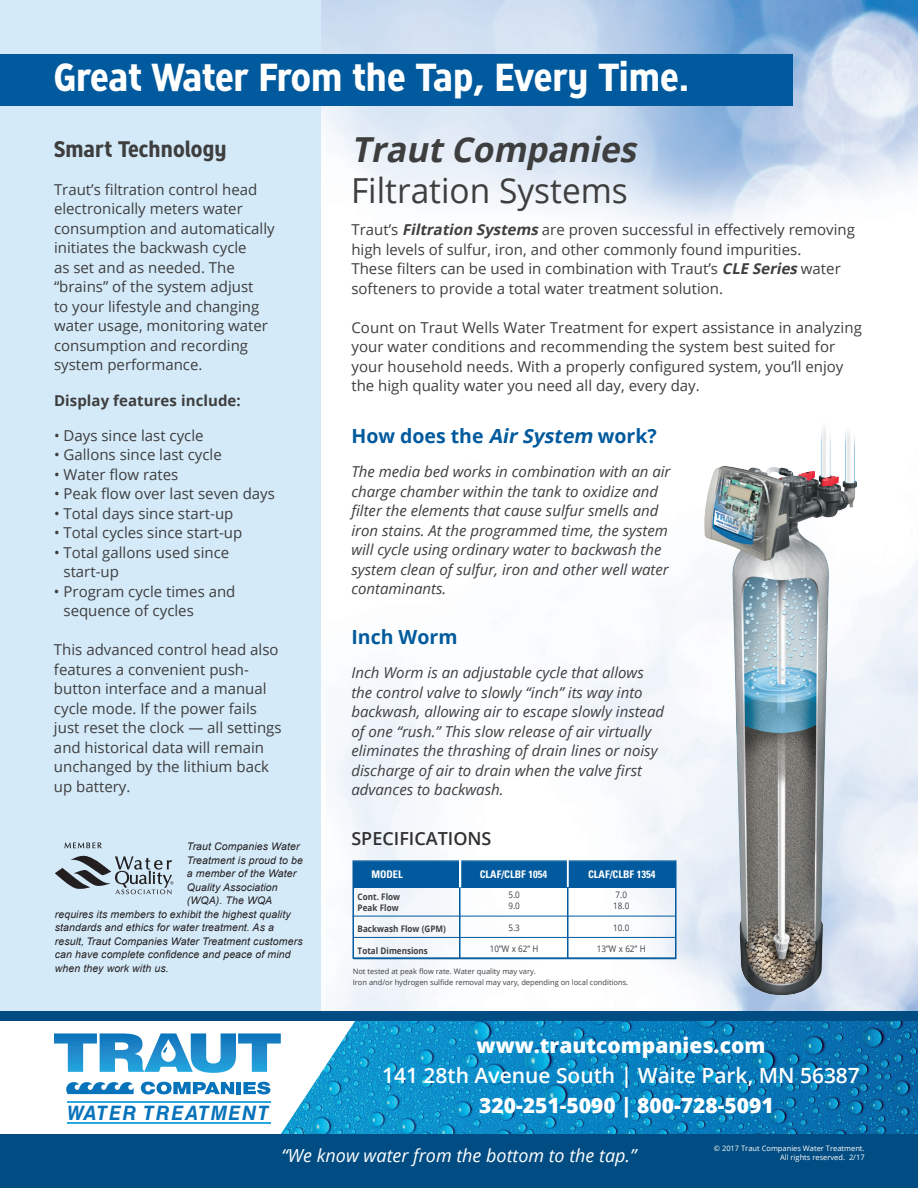
<style>
.page{position:relative;width:918px;height:1188px;background:#fff}
.page>*{position:absolute;margin:0;border:0;box-sizing:border-box;transform-origin:0 0}
.t1{font:700 39px "Morpeth";color:#fff}
.t2{font:34.5px "Open Sans";color:#3e3e3f}
.t3{font:italic 700 34.5px "Open Sans";color:#3e3e3f}
.t4{font:700 22.5px "Morpeth";letter-spacing:.005em;color:#3e3e3f}
.t5{font:800 21px "Open Sans";color:#fff}
.t6{font:600 21px "Open Sans";color:#fff}
.t7{font:italic 700 19.95px "Helvetica LT Std";letter-spacing:.075em;color:#0773bb}
.t8{font:700 19.5px "Open Sans";color:#015a9d}
.t9{font:italic 18px "Open Sans";color:#fff}
.t10{font:600 18px "Open Sans";color:#312f30}
.t11{font:15px/19.5px "Open Sans";color:#3e3e3f}
.t12{font:italic 15px/19.5px "Open Sans";color:#3e3e3f}
.t13{font:700 15px "Open Sans";letter-spacing:.005em;color:#3e3e3f}
.t14{font:italic 10.5px "Arial";letter-spacing:.01em;color:#231f20}
.t15{font:700 condensed 10.5px "Univers LT Std";color:#fff}
.t16{font:700 9px/10.8px "Open Sans";color:#3e3e3f;scale:.9 1}
.t17{font:9px/10.8px "Open Sans";color:#3e3e3f;scale:.9 1}
.t18{font:7.5px/10.8px "Open Sans";color:#3e3e3f}
.t19{font:7.5px "Open Sans";color:#fff}
.s1{font-weight:700;font-style:italic}
.s2{font-style:italic}
</style>
<div class="page">
<img style="left:321px;top:0;width:597px;height:1011px">
<div style="left:0;top:0;width:321px;height:1021px;background:#d4eaf8"></div>
<img style="left:697px;top:422px;width:167px;height:588px">
<div style="left:352px;top:860px;width:324px;height:99px;border:2px solid #015a9d"></div>
<div style="left:354px;top:862px;width:321px;height:25px;background:#015a9d"></div>
<hr style="left:352px;top:916px;width:323px;height:1px;background:#015a9d">
<hr style="left:354px;top:937px;width:321px;height:1px;background:#015a9d">
<hr style="left:459px;top:886px;width:1px;height:73px;background:#015a9d">
<hr style="left:567px;top:885px;width:1px;height:73px;background:#015a9d">
<hr style="left:354px;top:958px;width:322px;height:1px;background:#015a9d">
<hr style="left:459px;top:858px;width:2px;height:29px;background:#fff">
<hr style="left:567px;top:856px;width:2px;height:31px;background:#fff">
<div style="left:0;top:54px;width:793px;height:52px;background:#015a9d"></div>
<div style="left:0;top:1134px;width:918px;height:54px;background:#014c82"></div>
<img style="left:281px;top:1021px;width:637px;height:113px">
<hr style="left:67px;top:1101px;width:203px;height:2px;background:#27a8e0">
<hr style="left:67px;top:1122px;width:203px;height:2px;background:#27a8e0">
<hr style="left:237px;top:1082px;width:4px;height:12px;background:#0773bb">
<svg style="left:243px;top:1082px;width:27px;height:12px"></svg>
<svg style="left:141px;top:1082px;width:93px;height:13px"></svg>
<svg style="left:66px;top:1082px;width:68px;height:12px"></svg>
<svg style="left:54px;top:1033px;width:227px;height:40px"></svg>
<div style="left:0;top:1011px;width:918px;height:10px;background:#014c82"></div>
<svg style="left:55px;top:855px;width:118px;height:39px"></svg>
<svg style="left:64px;top:842px;width:38px;height:6px"></svg>
<h1 class="t1" style="left:54px;top:50px;width:637px">Great Water From the Tap, Every Time.</h1>
<h3 class="t4" style="left:54px;top:133px;width:174px">Smart Technology</h3>
<p class="t11" style="left:54px;top:179px;width:222px">Traut’s filtration control head electronically meters water consumption and automatically initiates the backwash cycle<br>as set and as needed. The “brains” of the system adjust<br>to your lifestyle and changing water usage, monitoring water consumption and recording system performance.</p>
<p class="t13" style="left:54px;top:390px;width:188px">Display features include:</p>
<p class="t11" style="left:54px;top:425px;width:151px">• Days since last cycle</p>
<p class="t11" style="left:54px;top:445px;width:169px">• Gallons since last cycle</p>
<p class="t11" style="left:54px;top:464px;width:126px">• Water flow rates</p>
<p class="t11" style="left:54px;top:484px;width:222px">• Peak flow over last seven days</p>
<p class="t11" style="left:54px;top:503px;width:181px">• Total days since start-up</p>
<p class="t11" style="left:54px;top:523px;width:190px">• Total cycles since start-up</p>
<p class="t11" style="left:64px;top:542px;width:167px;text-indent:-10px">• Total gallons used since start-up</p>
<p class="t11" style="left:64px;top:581px;width:173px;text-indent:-10px">• Program cycle times and sequence of cycles</p>
<p class="t11" style="left:54px;top:640px;width:229px">This advanced control head also features a convenient push&shy;button interface and a manual cycle mode. If the power fails just reset the clock — all settings and historical data will remain unchanged by the lithium back up battery.</p>
<p class="t14" style="left:187px;top:840px;width:114px">Traut Companies Water</p>
<p class="t14" style="left:187px;top:853px;width:118px">Treatment is proud to be</p>
<p class="t14" style="left:187px;top:867px;width:111px">a member of the Water</p>
<p class="t14" style="left:187px;top:880px;width:92px">Quality Association</p>
<p class="t14" style="left:187px;top:894px;width:87px">(WQA). The WQA</p>
<p class="t14" style="left:55px;top:907px;width:237px">requires its members to exhibit the highest quality</p>
<p class="t14" style="left:55px;top:921px;width:221px">standards and ethics for water treatment. As a</p>
<p class="t14" style="left:55px;top:934px;width:249px">result, Traut Companies Water Treatment customers</p>
<p class="t14" style="left:55px;top:948px;width:237px">can have complete confidence and peace of mind</p>
<p class="t14" style="left:55px;top:961px;width:115px">when they work with us.</p>
<h2 class="t3" style="left:351px;top:125px;width:296px">TrautCompanies</h2>
<h2 class="t2" style="left:351px;top:167px;width:278px">Filtration Systems</h2>
<p class="t11" style="left:351px;top:220px;width:505px">Traut’s <span class="s1">Filtration Systems</span> are proven successful in effectively removing high levels of sulfur, iron, and other commonly found impurities.<br>These filters can be used in combination with Traut’s <span class="s1">CLE Series</span> water softeners to provide a total water treatment solution.</p>
<p class="t11" style="left:351px;top:317px;width:512px">Count on Traut Wells Water Treatment for expert assistance in analyzing your water conditions and recommending the system best suited for your household needs. With a properly configured system, you’ll enjoy the high quality water you need all day, every day.</p>
<h3 class="t8" style="left:351px;top:422px;width:307px">How does the <span class="s2">Air System</span> work?</h3>
<p class="t12" style="left:351px;top:461px;width:321px">The media bed works in combination with an air charge chamber within the tank to oxidize and filter the elements that cause sulfur smells and iron stains. At the programmed time, the system will cycle using ordinary water to backwash the system clean of sulfur, iron and other well water contaminants.</p>
<h3 class="t8" style="left:351px;top:623px;width:108px">Inch Worm</h3>
<p class="t12" style="left:351px;top:662px;width:314px">Inch Worm is an adjustable cycle that allows the control valve to slowly “inch” its way into backwash, allowing air to escape slowly instead of one “rush.” This slow release of air virtually eliminates the thrashing of drain lines or noisy discharge of air to drain when the valve first advances to backwash.</p>
<p class="t10" style="left:351px;top:826px;width:142px">SPECIFICATIONS</p>
<p class="t15" style="left:371px;top:868px;width:33px">MODEL</p>
<p class="t15" style="left:480px;top:868px;width:69px">CLAF/CLBF 1054</p>
<p class="t15" style="left:588px;top:868px;width:69px">CLAF/CLBF 1354</p>
<p class="t16" style="left:358px;top:891px;width:49px">Cont. Flow<br>Peak Flow</p>
<p class="t16" style="left:358px;top:923px;width:100px">Backwash Flow (GPM)</p>
<p class="t16" style="left:358px;top:945px;width:80px">Total Dimensions</p>
<p class="t17" style="left:508px;top:890px;width:14px">5.0<br>9.0</p>
<p class="t17" style="left:508px;top:922px;width:14px">5.3</p>
<p class="t17" style="left:490px;top:944px;width:56px">10”W x 62” H</p>
<p class="t17" style="left:613px;top:890px;width:19px">7.0<br>18.0</p>
<p class="t17" style="left:613px;top:922px;width:19px">10.0</p>
<p class="t17" style="left:597px;top:944px;width:56px">13”W x 62” H</p>
<p class="t18" style="left:353px;top:966px;width:277px">Not tested at peak flow rate. Water quality may vary.<br>Iron and/or hydrogen sulfide removal may vary, depending on local conditions.</p>
<h3 class="t5" style="left:477px;top:1030px;width:290px">www.trautcompanies.com</h3>
<h3 class="t6" style="left:382px;top:1061px;width:479px">141 28th Avenue South | Waite Park, MN 56387</h3>
<h3 class="t7" style="left:67px;top:1101px;width:204px">WATER TREATMENT</h3>
<h3 class="t5" style="left:479px;top:1090px;width:296px">320-251-5090 | 800-728-5091</h3>
<p class="t19" style="left:714px;top:1144px;width:152px">© 2017 Traut Companies Water Treatment.</p>
<p class="t9" style="left:282px;top:1143px;width:356px">“We know water from the bottom to the tap.”</p>
<p class="t19" style="left:780px;top:1153px;width:86px">All rights reserved. 2/17</p>
</div>
